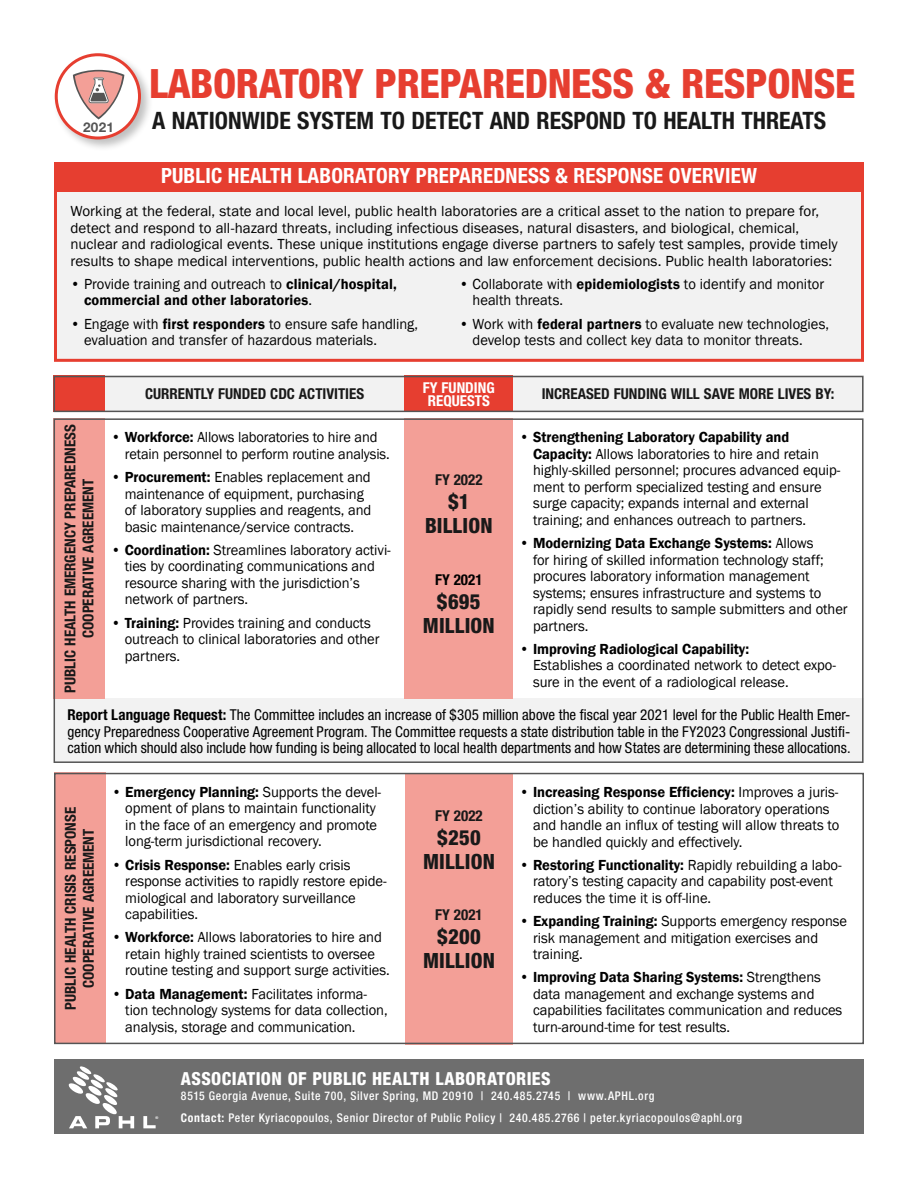
<style>
.page{position:relative;width:918px;height:1188px;background:#fff}
.page>*{position:absolute;margin:0;border:0;box-sizing:border-box;transform-origin:0 0}
.t1{font:800 condensed 40.5px "Helvetica Neue LT Std";letter-spacing:-.01em;color:#e63e30}
.Subtitle{font:700 condensed 24px "Helvetica Neue LT Std";color:#191919}
.Header_1{font:700 condensed 21px "Helvetica Neue LT Std";letter-spacing:.01em;color:#fff}
.Ask{font:800 condensed 21px/24px "Helvetica Neue LT Std";letter-spacing:.01em;color:#191919;text-align:center}
.t2{font:800 condensed 18px "Helvetica Neue LT Std";letter-spacing:.02em;color:#fff}
.Body{font:15px/16.5px "Franklin Gothic";letter-spacing:-.005em;color:#000}
.Body-2{font:condensed 15px/16.5px "Helvetica Neue LT Std";color:#000;text-align:justify}
.Chart_Header{font:700 condensed 15px/18px "Helvetica Neue LT Std";color:#191919;text-align:center}
.t3{font:600 15px/16.5px "Franklin Gothic";letter-spacing:.005em;color:#000}
.FY{font:700 condensed 15px "Helvetica Neue LT Std";color:#191919}
.Chart_Header-2{font:700 condensed 15px/13.5px "Helvetica Neue LT Std";color:#fff;text-align:center}
.FY-2{font:700 condensed 15px "Helvetica Neue LT Std";color:#000}
.Year{font:700 13.5px "Helvetica Neue LT Std";color:#555}
.t4{font:500 condensed 12px "Helvetica Neue LT Std";letter-spacing:.055em;color:#fff}
.t5{font:8.4px "Myriad Pro";color:#fff}
.s1{font-weight:400}
.s2{font-weight:600}
.s3{font-weight:700}
</style>
<div class="page">
<div style="left:167px;top:1060px;width:697px;height:74px;background:#6e6e6e"></div>
<div style="left:54px;top:1060px;width:114px;height:74px;background:#6e6e6e"></div>
<svg style="left:143px;top:1116px;width:13px;height:12px"></svg>
<svg style="left:68px;top:1066px;width:66px;height:62px"></svg>
<div style="left:54px;top:699px;width:810px;height:64px;background:#f2f2f2"></div>
<div style="left:56px;top:190px;width:806px;height:170px;background:#f2f2f2"></div>
<div style="left:54px;top:189px;width:810px;height:173px;border:3px solid #e63e30"></div>
<div style="left:52px;top:50px;width:101px;height:102px;background:#000;opacity:.25"></div>
<div style="left:56px;top:55px;width:84px;height:83px;background:#fff;border-radius:50%"></div>
<div style="left:55px;top:53px;width:86px;height:87px;border:3px solid #e63e30;border-radius:50%"></div>
<div style="left:54px;top:162px;width:810px;height:27px;background:#e63e30"></div>
<svg style="left:73px;top:70px;width:51px;height:49px"></svg>
<div style="left:405px;top:418px;width:108px;height:281px;background:#f39f97"></div>
<div style="left:405px;top:773px;width:108px;height:271px;background:#f39f97"></div>
<div style="left:513px;top:376px;width:350px;height:36px;background:#f2f2f2"></div>
<div style="left:105px;top:376px;width:300px;height:36px;background:#f2f2f2"></div>
<div style="left:54px;top:376px;width:51px;height:36px;background:#e63e30"></div>
<div style="left:405px;top:376px;width:108px;height:36px;background:#e63e30"></div>
<div style="left:54px;top:418px;width:51px;height:281px;background:#f39f97"></div>
<div style="left:54px;top:773px;width:51px;height:271px;background:#f39f97"></div>
<div style="left:54px;top:418px;width:810px;height:345px;border:2px solid #555"></div>
<div style="left:54px;top:773px;width:810px;height:271px;border:2px solid #555"></div>
<div style="left:54px;top:376px;width:810px;height:36px;border:2px solid #555"></div>
<p class="Year" style="left:83px;top:119px;width:33px">2021</p>
<p class="t1" style="left:149px;top:59px;width:708px">LABORATORY PREPAREDNESS &amp; RESPONSE</p>
<p class="Subtitle" style="left:152px;top:106px;width:676px">A NATIONWIDE SYSTEM TO DETECT AND RESPOND TO HEALTH THREATS</p>
<p class="Header_1" style="left:161px;top:163px;width:597px">PUBLIC HEALTH LABORATORY PREPAREDNESS &amp; RESPONSE OVERVIEW</p>
<p class="Body" style="left:70px;top:203px;width:769px">Working at the federal, state and local level, public health laboratories are a critical asset to the nation to prepare for, detect and respond to all-hazard threats, including infectious diseases, natural disasters, and biological, chemical, nuclear and radiological events. These unique institutions engage diverse partners to safely test samples, provide timely results to shape medical interventions, public health actions and law enforcement decisions. Public health laboratories:</p>
<p class="t3" style="left:84px;top:276px;width:314px;text-indent:-14px"><span class="s1">• Provide training and outreach to</span> clinical/hospital, commercial and other laboratories<span class="s1">.</span></p>
<p class="Body" style="left:84px;top:316px;width:336px;text-indent:-14px">• Engage with <span class="s2">first responders</span> to ensure safe handling, evaluation and transfer of hazardous materials.</p>
<p class="Body" style="left:472px;top:276px;width:353px;text-indent:-14px">• Collaborate with <span class="s2">epidemiologists</span> to identify and monitor health threats.</p>
<p class="Body" style="left:472px;top:316px;width:358px;text-indent:-14px">• Work with <span class="s2">federal partners</span> to evaluate new technologies, develop tests and collect key data to monitor threats.</p>
<p class="Chart_Header" style="left:61px;top:693px;width:270px;rotate:-90deg">PUBLIC HEALTH EMERGENCY PREPAREDNESS<br>COOPERATIVE AGREEMENT</p>
<p class="Chart_Header-2" style="left:423px;top:380px;width:73px">FY FUNDING<br>REQUESTS</p>
<p class="Chart_Header" style="left:145px;top:385px;width:221px">CURRENTLY FUNDED CDC ACTIVITIES</p>
<p class="Chart_Header" style="left:542px;top:385px;width:294px">INCREASED FUNDING WILL SAVE MORE LIVES BY:</p>
<p class="Body" style="left:125px;top:430px;width:266px;text-indent:-14px">• <span class="s2">Workforce:</span> Allows laboratories to hire and retain personnel to perform routine analysis.</p>
<p class="Body" style="left:125px;top:469px;width:248px;text-indent:-14px">• <span class="s2">Procurement:</span> Enables replacement and maintenance of equipment, purchasing of laboratory supplies and reagents, and basic maintenance/service contracts.</p>
<p class="Body" style="left:125px;top:542px;width:268px;text-indent:-14px">• <span class="s2">Coordination:</span> Streamlines laboratory activi&shy;ties by coordinating communications and resource sharing with the jurisdiction’s network of partners.</p>
<p class="Body" style="left:125px;top:615px;width:256px;text-indent:-14px">• <span class="s2">Training:</span> Provides training and conducts outreach to clinical laboratories and other partners.</p>
<p class="FY" style="left:435px;top:470px;width:49px">FY 2022</p>
<p class="Ask" style="left:425px;top:489px;width:69px">$1<br>BILLION</p>
<p class="FY-2" style="left:435px;top:570px;width:49px">FY 2021</p>
<p class="Ask" style="left:423px;top:589px;width:73px">$695<br>MILLION</p>
<p class="Body" style="left:533px;top:430px;width:309px;text-indent:-14px">• <span class="s2">Strengthening Laboratory Capability and Capacity:</span> Allows laboratories to hire and retain highly-skilled personnel; procures advanced equip&shy;ment to perform specialized testing and ensure surge capacity; expands internal and external training; and enhances outreach to partners.</p>
<p class="Body" style="left:533px;top:535px;width:316px;text-indent:-14px">• <span class="s2">Modernizing Data Exchange Systems:</span> Allows<br>for hiring of skilled information technology staff; procures laboratory information management systems; ensures infrastructure and systems to rapidly send results to sample submitters and other partners.</p>
<p class="Body" style="left:533px;top:641px;width:304px;text-indent:-14px">• <span class="s2">Improving Radiological Capability:<br></span>Establishes a coordinated network to detect expo&shy;sure in the event of a radiological release.</p>
<p class="Body-2" style="left:68px;top:707px;width:785px"><span class="s3">Report Language Request:</span> The Committee includes an increase of $305 million above the fiscal year 2021 level for the Public Health Emer&shy;gency Preparedness Cooperative Agreement Program. The Committee requests a state distribution table in the FY2023 Congressional Justifi&shy;cation which should also include how funding is being allocated to local health departments and how States are determining these allocations.</p>
<p class="Chart_Header" style="left:61px;top:1010px;width:204px;rotate:-90deg">PUBLIC HEALTH CRISIS RESPONSE<br>COOPERATIVE AGREEMENT</p>
<p class="Body" style="left:125px;top:784px;width:257px;text-indent:-14px">• <span class="s2">Emergency Planning:</span> Supports the devel&shy;opment of plans to maintain functionality in the face of an emergency and promote long-term jurisdictional recovery.</p>
<p class="Body" style="left:125px;top:857px;width:263px;text-indent:-14px">• <span class="s2">Crisis Response:</span> Enables early crisis response activities to rapidly restore epide&shy;miological and laboratory surveillance capabilities.</p>
<p class="Body" style="left:125px;top:929px;width:266px;text-indent:-14px">• <span class="s2">Workforce:</span> Allows laboratories to hire and retain highly trained scientists to oversee routine testing and support surge activities.</p>
<p class="Body" style="left:125px;top:986px;width:264px;text-indent:-14px">• <span class="s2">Data Management:</span> Facilitates informa&shy;tion technology systems for data collection, analysis, storage and communication.</p>
<p class="FY" style="left:435px;top:806px;width:49px">FY 2022</p>
<p class="Ask" style="left:423px;top:825px;width:73px">$250<br>MILLION</p>
<p class="FY" style="left:435px;top:906px;width:49px">FY 2021</p>
<p class="Ask" style="left:423px;top:925px;width:73px">$200<br>MILLION</p>
<p class="Body" style="left:533px;top:784px;width:308px;text-indent:-14px">• <span class="s2">Increasing Response Efficiency:</span> Improves a juris&shy;diction’s ability to continue laboratory operations and handle an influx of testing will allow threats to be handled quickly and effectively.</p>
<p class="Body" style="left:533px;top:857px;width:310px;text-indent:-14px">• <span class="s2">Restoring Functionality:</span> Rapidly rebuilding a labo&shy;ratory’s testing capacity and capability post-event reduces the time it is off-line.</p>
<p class="Body" style="left:533px;top:913px;width:316px;text-indent:-14px">• <span class="s2">Expanding Training:</span> Supports emergency response risk management and mitigation exercises and training.</p>
<p class="Body" style="left:533px;top:969px;width:311px;text-indent:-14px">• <span class="s2">Improving Data Sharing Systems:</span> Strengthens data management and exchange systems and capabilities facilitates communication and reduces turn-around-time for test results.</p>
<p class="t2" style="left:181px;top:1067px;width:371px">ASSOCIATION OF PUBLIC HEALTH LABORATORIES</p>
<p class="t4" style="left:181px;top:1089px;width:475px">8515 Georgia Avenue, Suite 700, Silver Spring, MD 20910 | 240.485.2745 | www.APHL.org</p>
<p class="t5" style="left:155px;top:1114px;width:5px">®</p>
<p class="t4" style="left:181px;top:1110px;width:563px"><span class="s3">Contact:</span> Peter Kyriacopoulos, Senior Director of Public Policy | 240.485.2766 | peter.kyriacopoulos@aphl.org</p>
</div>
